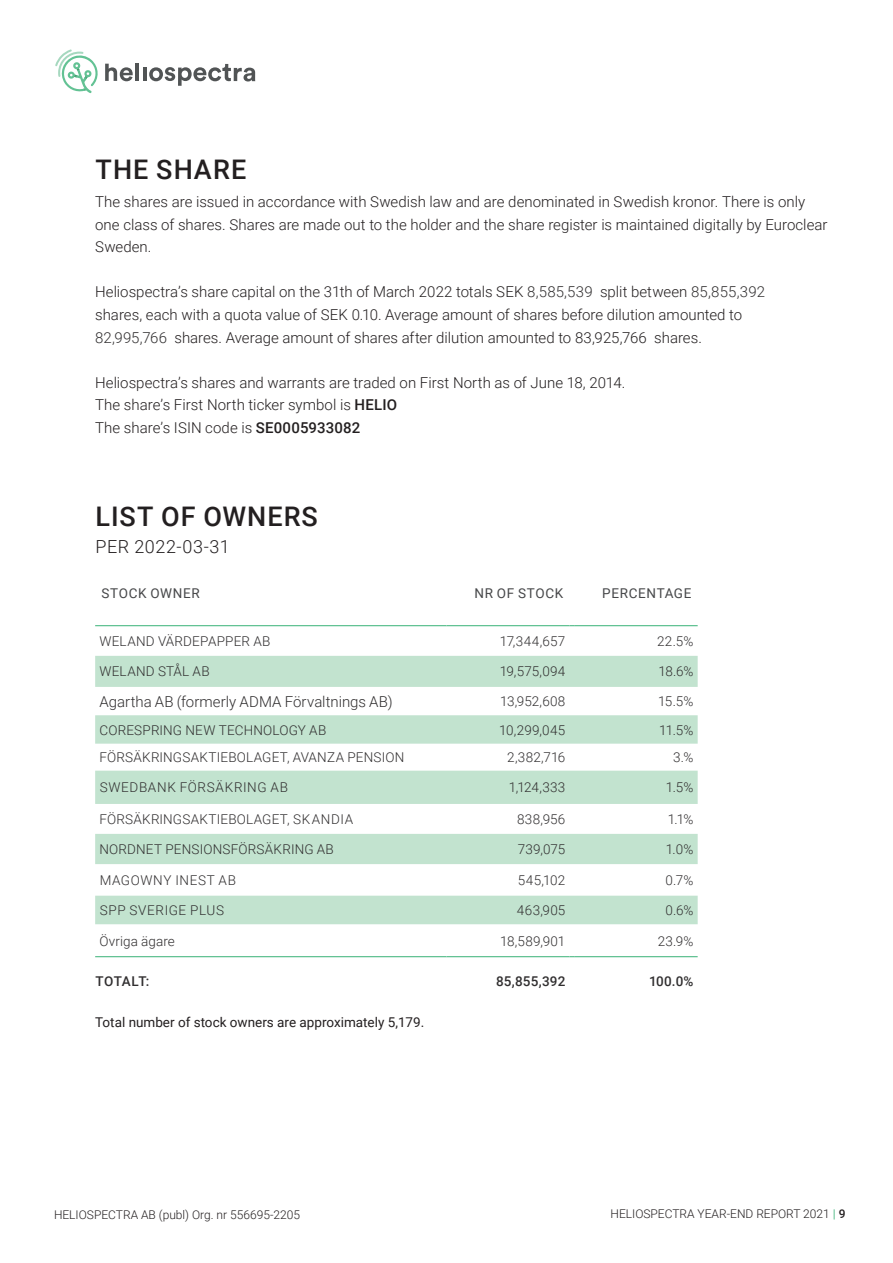
<style>
.page{position:relative;width:893px;height:1263px;background:#fff}
.page>*{position:absolute;margin:0;border:0;box-sizing:border-box;transform-origin:0 0}
.SmallBread_-_Fruting{font:500 27px "Roboto";letter-spacing:.04em;color:#231f20}
.SmallBread_-_Fruting-2{font:300 18px "Roboto";letter-spacing:.035em;color:#231f20}
.SmallBread_-_Fruting-3{font:300 15px/22.5px "Roboto";color:#231f20}
.Robot_Bröd_light_10{font:300 15px "Roboto";letter-spacing:.005em;color:#312f30}
.Tabell_light_9{font:300 13.5px "Roboto";letter-spacing:.015em;color:#312f30}
.t1{font:13.5px "Roboto";color:#231f20}
.Head_-_Frutiger_Std{font:13.5px "Roboto";letter-spacing:.05em;color:#464749}
.Tabell_light_9-2{font:300 13.5px "Roboto";letter-spacing:.045em;color:#312f30}
.Tabell_light_9-3{font:300 13.5px "Roboto";letter-spacing:.05em;color:#312f30}
.Tabell_Medium_9{font:500 13.5px "Roboto";letter-spacing:.01em;color:#312f30}
.Tabell_Medium_vers_9{font:500 13.5px "Roboto";letter-spacing:.035em;color:#312f30}
.t2{font:300 12px "Roboto";color:#231f20}
.s1{color:#312f30}
.s2{font-weight:500}
.s3{font-weight:500;color:#63c294}
</style>
<div class="page">
<hr style="left:135px;top:64px;width:4px;height:17px;background:#515455">
<svg style="left:143px;top:64px;width:112px;height:22px"></svg>
<svg style="left:55px;top:50px;width:78px;height:43px"></svg>
<svg style="left:95px;top:656px;width:603px;height:268px;fill:#c2e3cf"></svg>
<hr style="left:95px;top:625px;width:351px;height:1px;background:#63c294">
<hr style="left:446px;top:625px;width:124px;height:1px;background:#63c294">
<hr style="left:574px;top:625px;width:124px;height:1px;background:#63c294">
<hr style="left:95px;top:956px;width:351px;height:1px;background:#63c294">
<hr style="left:446px;top:956px;width:124px;height:1px;background:#63c294">
<hr style="left:574px;top:956px;width:124px;height:1px;background:#63c294">
<p class="SmallBread_-_Fruting" style="left:96px;top:150px;width:152px">THE SHARE</p>
<p class="SmallBread_-_Fruting-3" style="left:95px;top:190px;width:734px">The shares are issued in accordance with Swedish law and are denominated in Swedish kronor. There is only one class of shares. Shares are made out to the holder and the share register is maintained digitally by Euroclear<br>Sweden.</p>
<p class="SmallBread_-_Fruting-3" style="left:95px;top:280px;width:671px">Heliospectra’s share capital on the 31th of March 2022 totals SEK <span class="s1">8,585,539</span> split between <span class="s1">85,855,392 </span>shares, each with a quota value of SEK 0.10. Average amount of shares before dilution amounted to<br><span class="s1">82,995,766</span> shares. Average amount of shares after dilution amounted to 83,925,766 shares.</p>
<p class="SmallBread_-_Fruting-3" style="left:95px;top:370px;width:532px">Heliospectra’s shares and warrants are traded on First North as of June 18, 2014.</p>
<p class="SmallBread_-_Fruting-3" style="left:95px;top:393px;width:303px">The share’s First North ticker symbol is <span class="s2">HELIO</span></p>
<p class="SmallBread_-_Fruting-3" style="left:95px;top:415px;width:267px">The share’s ISIN code is <span class="s2">SE0005933082</span></p>
<p class="SmallBread_-_Fruting" style="left:96px;top:497px;width:224px">LIST OF OWNERS</p>
<p class="SmallBread_-_Fruting-2" style="left:95px;top:533px;width:136px">PER 2022-03-31</p>
<p class="Head_-_Frutiger_Std" style="left:101px;top:584px;width:100px">STOCK OWNER</p>
<p class="Head_-_Frutiger_Std" style="left:474px;top:584px;width:90px">NR OF STOCK</p>
<p class="Head_-_Frutiger_Std" style="left:602px;top:584px;width:91px">PERCENTAGE</p>
<p class="Tabell_light_9" style="left:99px;top:631px;width:172px">WELAND VÄRDEPAPPER AB</p>
<p class="Tabell_light_9" style="left:500px;top:631px;width:67px">17,344,657</p>
<p class="Tabell_light_9" style="left:657px;top:631px;width:38px">22.5%</p>
<p class="Tabell_light_9" style="left:99px;top:662px;width:112px">WELAND STÅL AB</p>
<p class="Tabell_light_9" style="left:500px;top:662px;width:67px">19,575,094</p>
<p class="Tabell_light_9" style="left:659px;top:662px;width:36px">18.6%</p>
<p class="Robot_Bröd_light_10" style="left:99px;top:691px;width:295px">Agartha AB (formerly ADMA Förvaltnings AB)</p>
<p class="Tabell_light_9" style="left:500px;top:692px;width:67px">13,952,608</p>
<p class="Tabell_light_9" style="left:658px;top:692px;width:37px">15.5%</p>
<p class="Tabell_light_9" style="left:99px;top:720px;width:228px">CORESPRING NEW TECHNOLOGY AB</p>
<p class="Tabell_light_9" style="left:499px;top:720px;width:68px">10,299,045</p>
<p class="Tabell_light_9" style="left:659px;top:720px;width:36px">11.5%</p>
<p class="Tabell_light_9" style="left:99px;top:748px;width:306px">FÖRSÄKRINGSAKTIEBOLAGET, AVANZA PENSION</p>
<p class="Tabell_light_9" style="left:507px;top:748px;width:60px">2,382,716</p>
<p class="Tabell_light_9" style="left:673px;top:748px;width:22px">3.%</p>
<p class="Tabell_light_9-3" style="left:100px;top:778px;width:190px">SWEDBANK FÖRSÄKRING AB</p>
<p class="Tabell_light_9" style="left:509px;top:778px;width:58px">1,124,333</p>
<p class="Tabell_light_9" style="left:666px;top:778px;width:29px">1.5%</p>
<p class="Tabell_light_9" style="left:99px;top:810px;width:255px">FÖRSÄKRINGSAKTIEBOLAGET, SKANDIA</p>
<p class="Tabell_light_9" style="left:517px;top:810px;width:50px">838,956</p>
<p class="Tabell_light_9" style="left:668px;top:810px;width:27px">1.1%</p>
<p class="Tabell_light_9" style="left:99px;top:840px;width:236px">NORDNET PENSIONSFÖRSÄKRING AB</p>
<p class="Tabell_light_9" style="left:518px;top:840px;width:49px">739,075</p>
<p class="Tabell_light_9" style="left:666px;top:840px;width:29px">1.0%</p>
<p class="Tabell_light_9-2" style="left:100px;top:871px;width:138px">MAGOWNY INEST AB</p>
<p class="Tabell_light_9" style="left:518px;top:871px;width:49px">545,102</p>
<p class="Tabell_light_9" style="left:665px;top:871px;width:29px">0.7%</p>
<p class="Tabell_light_9-2" style="left:100px;top:901px;width:126px">SPP SVERIGE PLUS</p>
<p class="Tabell_light_9" style="left:517px;top:901px;width:50px">463,905</p>
<p class="Tabell_light_9" style="left:666px;top:901px;width:29px">0.6%</p>
<p class="Tabell_light_9" style="left:99px;top:931px;width:77px">Övriga ägare</p>
<p class="Tabell_light_9" style="left:500px;top:931px;width:67px">18,589,901</p>
<p class="Tabell_light_9" style="left:658px;top:931px;width:37px">23.9%</p>
<p class="Tabell_Medium_vers_9" style="left:95px;top:971px;width:55px">TOTALT:</p>
<p class="Tabell_Medium_9" style="left:496px;top:971px;width:71px">85,855,392</p>
<p class="Tabell_Medium_9" style="left:649px;top:971px;width:46px">100.0%</p>
<p class="t1" style="left:95px;top:1013px;width:331px">Total number of stock owners are approximately 5,179.</p>
<p class="t2" style="left:54px;top:1206px;width:248px">HELIOSPECTRA AB (publ) Org. nr 556695-2205</p>
<p class="t2" style="left:610px;top:1205px;width:237px">HELIOSPECTRA YEAR-END REPORT 2021 <span class="s3">|</span> <span class="s2">9</span></p>
</div>
